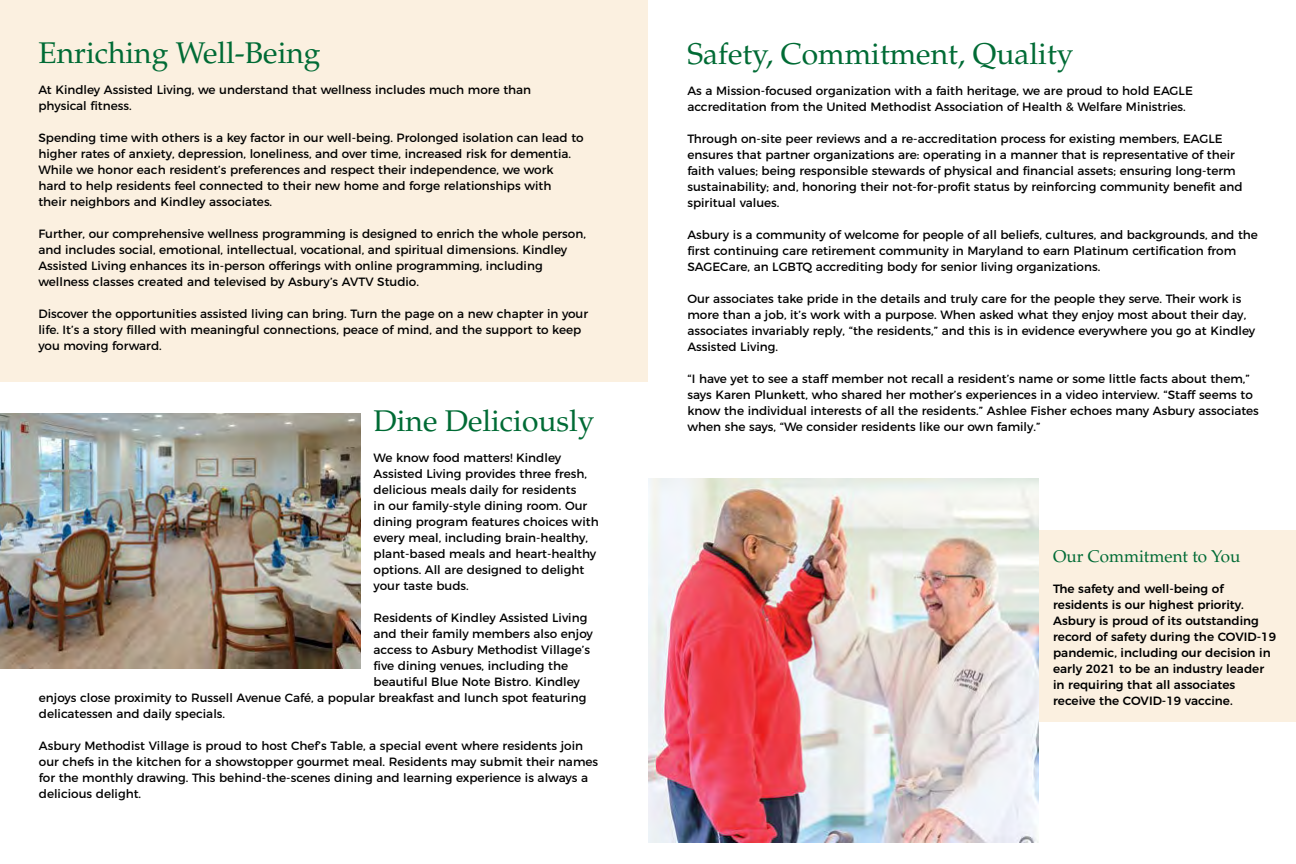
<style>
.page{position:relative;width:1296px;height:864px;background:#fff}
.page>*{position:absolute;margin:0;border:0;box-sizing:border-box;transform-origin:0 0}
.t1{font:30px "Palatino";color:#006b35}
.t2{font:17px "Palatino";color:#006b35}
.t3{font:12px/16px "Montserrat";color:#000}
.t4{font:500 12px/16px "Montserrat";color:#000}
</style>
<div class="page">
<div style="left:0;top:0;width:648px;height:382px;background:#fbf0e0"></div>
<img style="left:0;top:413px;width:360px;height:255px">
<div style="left:785px;top:530px;width:511px;height:192px;background:#fbf0e0"></div>
<img style="left:648px;top:479px;width:391px;height:364px">
<p class="t1" style="left:38px;top:35px;width:284px">Enriching Well-Being</p>
<p class="t3" style="left:38px;top:80px;width:494px">At Kindley Assisted Living, we understand that wellness includes much more than</p>
<p class="t3" style="left:38px;top:96px;width:95px">physical fitness.</p>
<p class="t3" style="left:38px;top:128px;width:547px">Spending time with others is a key factor in our well-being. Prolonged isolation can lead to higher rates of anxiety, depression, loneliness, and over time, increased risk for dementia.<br>While we honor each resident’s preferences and respect their independence, we work</p>
<p class="t3" style="left:38px;top:176px;width:515px">hard to help residents feel connected to their new home and forge relationships with</p>
<p class="t3" style="left:38px;top:192px;width:235px">their neighbors and Kindley associates.</p>
<p class="t3" style="left:38px;top:224px;width:549px">Further, our comprehensive wellness programming is designed to enrich the whole person, and includes social, emotional, intellectual, vocational, and spiritual dimensions. Kindley<br>Assisted Living enhances its in-person offerings with online programming, including</p>
<p class="t3" style="left:38px;top:272px;width:382px">wellness classes created and televised by Asbury’s AVTV Studio.</p>
<p class="t3" style="left:38px;top:304px;width:551px">Discover the opportunities assisted living can bring. Turn the page on a new chapter in your life. It’s a story filled with meaningful connections, peace of mind, and the support to keep you moving forward.</p>
<p class="t1" style="left:374px;top:403px;width:222px">Dine Deliciously</p>
<p class="t3" style="left:374px;top:448px;width:227px">We know food matters! Kindley Assisted Living provides three fresh, delicious meals daily for residents<br>in our family-style dining room. Our dining program features choices with every meal, including brain-healthy, plant-based meals and heart-healthy options. All are designed to delight your taste buds.</p>
<p class="t3" style="left:374px;top:608px;width:215px">Residents of Kindley Assisted Living</p>
<p class="t3" style="left:374px;top:624px;width:221px">and their family members also enjoy</p>
<p class="t3" style="left:374px;top:640px;width:218px">access to Asbury Methodist Village’s</p>
<p class="t3" style="left:374px;top:656px;width:196px">five dining venues, including the</p>
<p class="t3" style="left:374px;top:672px;width:208px">beautiful Blue Note Bistro. Kindley</p>
<p class="t3" style="left:39px;top:688px;width:549px">enjoys close proximity to Russell Avenue Café, a popular breakfast and lunch spot featuring</p>
<p class="t3" style="left:39px;top:704px;width:188px">delicatessen and daily specials.</p>
<p class="t3" style="left:39px;top:736px;width:561px">Asbury Methodist Village is proud to host Chef’s Table, a special event where residents join our chefs in the kitchen for a showstopper gourmet meal. Residents may submit their names for the monthly drawing. This behind-the-scenes dining and learning experience is always a delicious delight.</p>
<p class="t1" style="left:687px;top:36px;width:388px">Safety, Commitment, Quality</p>
<p class="t3" style="left:687px;top:81px;width:507px">As a Mission-focused organization with a faith heritage, we are proud to hold EAGLE accreditation from the United Methodist Association of Health &amp; Welfare Ministries.</p>
<p class="t3" style="left:687px;top:129px;width:557px">Through on-site peer reviews and a re-accreditation process for existing members, EAGLE ensures that partner organizations are: operating in a manner that is representative of their faith values; being responsible stewards of physical and financial assets; ensuring long-term sustainability; and, honoring their not-for-profit status by reinforcing community benefit and spiritual values.</p>
<p class="t3" style="left:687px;top:225px;width:572px">Asbury is a community of welcome for people of all beliefs, cultures, and backgrounds, and the first continuing care retirement community in Maryland to earn Platinum certification from<br>SAGECare, an LGBTQ accrediting body for senior living organizations.</p>
<p class="t3" style="left:687px;top:289px;width:569px">Our associates take pride in the details and truly care for the people they serve. Their work is more than a job, it’s work with a purpose. When asked what they enjoy most about their day, associates invariably reply, “the residents,” and this is in evidence everywhere you go at Kindley Assisted Living.</p>
<p class="t3" style="left:687px;top:369px;width:573px">“I have yet to see a staff member not recall a resident’s name or some little facts about them,” says Karen Plunkett, who shared her mother’s experiences in a video interview. “Staff seems to know the individual interests of all the residents.” Ashlee Fisher echoes many Asbury associates when she says, “We consider residents like our own family.”</p>
<p class="t2" style="left:1053px;top:547px;width:189px">Our Commitment to You</p>
<p class="t4" style="left:1053px;top:580px;width:225px">The safety and well-being of residents is our highest priority.<br>Asbury is proud of its outstanding record of safety during the COVID-19 pandemic, including our decision in early 2021 to be an industry leader in requiring that all associates receive the COVID-19 vaccine.</p>
</div>
